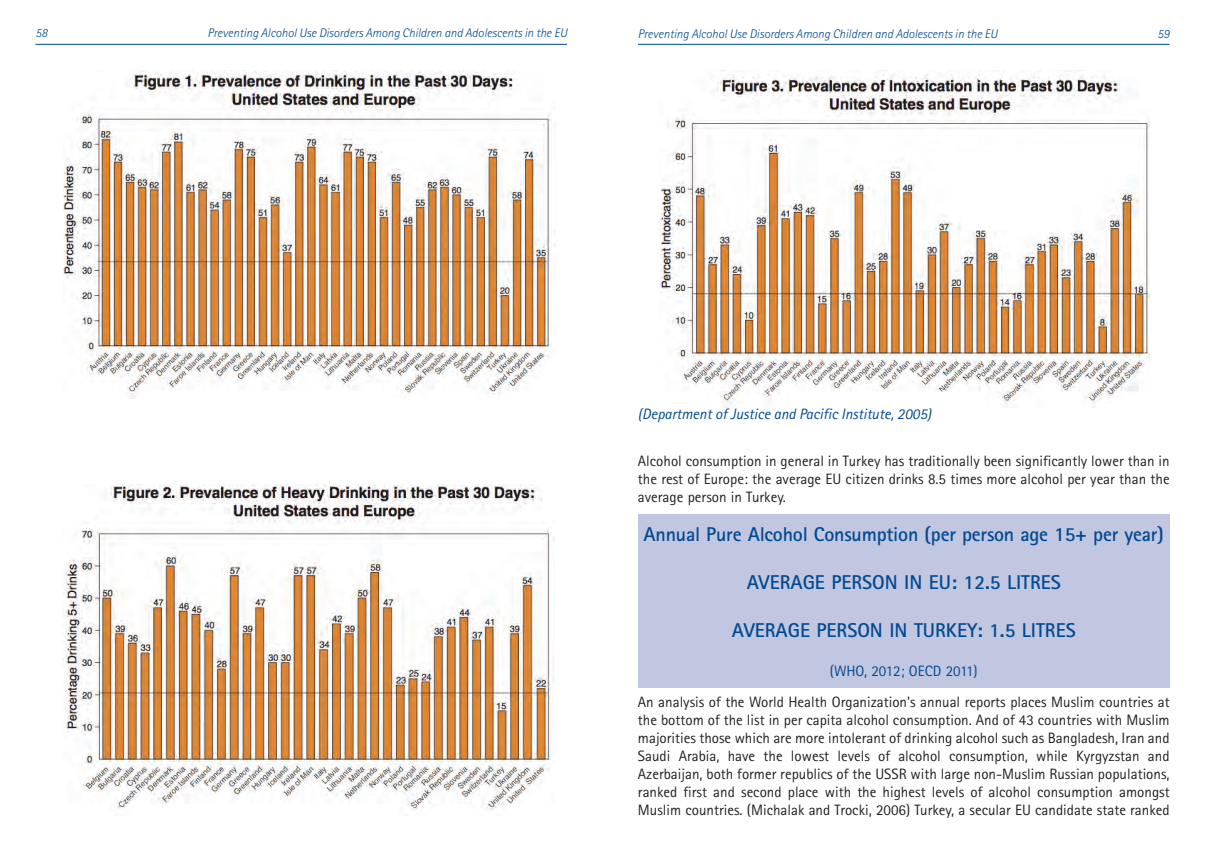
<style>
.page{position:relative;width:1205px;height:851px;background:#fff}
.page>*{position:absolute;margin:0;border:0;box-sizing:border-box;transform-origin:0 0}
.t1{font:700 20px "Rotis Sans Serif";letter-spacing:-.01em;color:#014990}
.t2{font:15px/18px "Rotis Sans Serif";color:#231f20;text-align:justify}
.t3{font:italic 15px "Rotis Sans Serif";color:#014990}
.t4{font:15px "Rotis Sans Serif";color:#014990}
.t5{font:italic 300 12.5px "Rotis Sans Serif";color:#014990}
</style>
<div class="page">
<div style="left:638px;top:514px;width:531px;height:173px;background:#c1c7e1"></div>
<hr style="left:638px;top:44px;width:531px;height:1px;background:#014990">
<hr style="left:35px;top:44px;width:532px;height:1px;background:#014990">
<img style="left:63px;top:484px;width:491px;height:326px">
<img style="left:659px;top:71px;width:490px;height:335px">
<img style="left:64px;top:71px;width:492px;height:327px">
<p class="t5" style="left:35px;top:29px;width:14px">58</p>
<p class="t5" style="left:207px;top:29px;width:361px">Preventing Alcohol Use Disorders Among Children and Adolescents in the EU</p>
<p class="t5" style="left:638px;top:30px;width:361px">Preventing Alcohol Use Disorders Among Children and Adolescents in the EU</p>
<p class="t5" style="left:1157px;top:30px;width:14px">59</p>
<p class="t3" style="left:638px;top:409px;width:295px">(Department of Justice and Pacific Institute, 2005)</p>
<p class="t2" style="left:638px;top:453px;width:533px">Alcohol consumption in general in Turkey has traditionally been significantly lower than in the rest of Europe: the average EU citizen drinks 8.5 times more alcohol per year than the average person in Turkey.</p>
<h1 class="t1" style="left:643px;top:527px;width:522px">Annual Pure Alcohol Consumption (per person age 15+ per year)</h1>
<h1 class="t1" style="left:747px;top:575px;width:316px">AVERAGE PERSON IN EU: 12.5 LITRES</h1>
<h1 class="t1" style="left:732px;top:623px;width:345px">AVERAGE PERSON IN TURKEY: 1.5 LITRES</h1>
<p class="t4" style="left:830px;top:665px;width:149px">(WHO, 2012; OECD 2011)</p>
<p class="t2" style="left:638px;top:694px;width:533px">An analysis of the World Health Organization's annual reports places Muslim countries at the bottom of the list in per capita alcohol consumption. And of 43 countries with Muslim majorities those which are more intolerant of drinking alcohol such as Bangladesh, Iran and Saudi Arabia, have the lowest levels of alcohol consumption, while Kyrgyzstan and Azerbaijan, both former republics of the USSR with large non-Muslim Russian populations, ranked first and second place with the highest levels of alcohol consumption amongst Muslim countries. (Michalak and Trocki, 2006) Turkey, a secular EU candidate state ranked</p>
</div>
